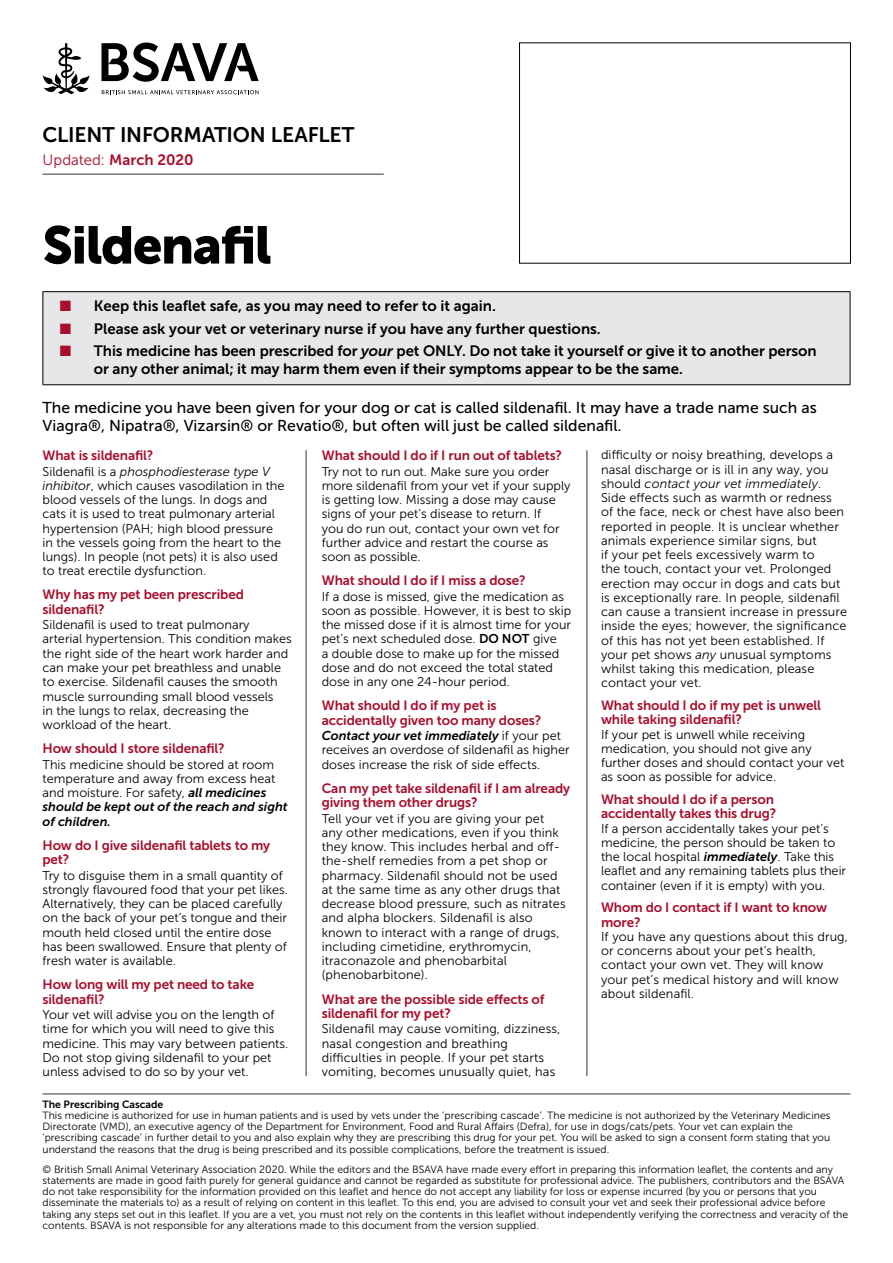
<style>
.page{position:relative;width:893px;height:1263px;background:#fff}
.page>*{position:absolute;margin:0;border:0;box-sizing:border-box;transform-origin:0 0}
.t1{font:52.5px "Museo Sans 900";letter-spacing:-.03em;color:#000}
.t2{font:21px "Museo Sans 700";letter-spacing:-.01em;color:#000}
.t3{font:15.75px/17.2px "Museo Sans 500";color:#000}
.t4{font:15px/18px "Museo Sans 700";letter-spacing:-.005em;color:#000}
.t5{font:15px "Museo Sans 700";color:#a90e2c}
.t6{font:13.5px/14.2px "Museo Sans 700";letter-spacing:-.01em;color:#a90e2c}
.t7{font:12.75px/14.2px "Museo Sans 300";color:#000}
.t8{font:italic 12.75px/14.2px "Museo Sans 700";color:#000}
.t9{font:10.5px/11.2px "Museo Sans 300";color:#000}
.t10{font:10.5px "Museo Sans 700";color:#000}
.s1{font-family:"Museo Sans 300"}
.s2{color:#a90e2c}
.s3{font-style:italic}
.s4{font-family:"Museo Sans 700";font-style:italic}
.s5{font-family:"Museo Sans 700"}
.s6{font-family:"Museo Sans 300";font-style:normal}
</style>
<div class="page">
<hr style="left:43px;top:173px;width:341px;height:2px;background:#77787b">
<div style="left:43px;top:292px;width:807px;height:93px;background:#e6e7e8"></div>
<hr style="left:43px;top:291px;width:807px;height:1px;background:#000">
<hr style="left:43px;top:292px;width:1px;height:92px;background:#000">
<hr style="left:850px;top:292px;width:1px;height:92px;background:#000">
<hr style="left:43px;top:384px;width:807px;height:1px;background:#000">
<hr style="left:43px;top:1093px;width:807px;height:2px;background:#77787b">
<svg style="left:101px;top:43px;width:158px;height:39px"></svg>
<svg style="left:102px;top:90px;width:156px;height:4px"></svg>
<svg style="left:43px;top:43px;width:47px;height:51px"></svg>
<hr style="left:305px;top:450px;width:2px;height:626px;background:#77787b">
<hr style="left:586px;top:450px;width:2px;height:626px;background:#77787b">
<div style="left:519px;top:42px;width:332px;height:222px;border:1px solid #000"></div>
<h2 class="t2" style="left:43px;top:124px;width:313px">CLIENT INFORMATION LEAFLET</h2>
<p class="t5" style="left:43px;top:151px;width:152px"><span class="s1">Updated:</span> March 2020</p>
<h1 class="t1" style="left:43px;top:215px;width:231px">Sildenafil</h1>
<p class="t4" style="left:60px;top:297px;width:438px"><span class="s2">■</span> Keep this leaflet safe, as you may need to refer to it again.</p>
<p class="t4" style="left:60px;top:319px;width:542px"><span class="s2">■</span> Please ask your vet or veterinary nurse if you have any further questions.</p>
<p class="t4" style="left:94px;top:342px;width:724px;text-indent:-34px"><span class="s2">■</span> This medicine has been prescribed for <span class="s3">your</span> pet ONLY. Do not take it yourself or give it to another person or any other animal; it may harm them even if their symptoms appear to be the same.</p>
<p class="t3" style="left:43px;top:399px;width:776px">The medicine you have been given for your dog or cat is called sildenafil. It may have a trade name such as<br>Viagra®, Nipatra®, Vizarsin® or Revatio®, but often will just be called sildenafil.</p>
<p class="t6" style="left:43px;top:448px;width:112px">What is sildenafil?</p>
<p class="t7" style="left:43px;top:464px;width:244px">Sildenafil is a <span class="s3">phosphodiesterase type V inhibitor</span>, which causes vasodilation in the blood vessels of the lungs. In dogs and cats it is used to treat pulmonary arterial hypertension (PAH; high blood pressure in the vessels going from the heart to the lungs). In people (not pets) it is also used to treat erectile dysfunction.</p>
<p class="t6" style="left:43px;top:588px;width:203px">Why has my pet been prescribed sildenafil?</p>
<p class="t7" style="left:43px;top:618px;width:251px">Sildenafil is used to treat pulmonary arterial hypertension. This condition makes the right side of the heart work harder and can make your pet breathless and unable to exercise. Sildenafil causes the smooth muscle surrounding small blood vessels<br>in the lungs to relax, decreasing the workload of the heart.</p>
<p class="t6" style="left:43px;top:741px;width:184px">How should I store sildenafil?</p>
<p class="t7" style="left:43px;top:757px;width:234px;text-align:justify">This medicine should be stored at room temperature and away from excess heat and moisture. For safety, <span class="s4">all medicines</span></p>
<p class="t8" style="left:43px;top:800px;width:247px">should be kept out of the reach and sight of children.</p>
<p class="t6" style="left:43px;top:838px;width:229px">How do I give sildenafil tablets to my pet?</p>
<p class="t7" style="left:43px;top:868px;width:247px">Try to disguise them in a small quantity of strongly flavoured food that your pet likes.<br>Alternatively, they can be placed carefully on the back of your pet’s tongue and their mouth held closed until the entire dose has been swallowed. Ensure that plenty of fresh water is available.</p>
<p class="t6" style="left:43px;top:977px;width:213px">How long will my pet need to take sildenafil?</p>
<p class="t7" style="left:43px;top:1008px;width:247px">Your vet will advise you on the length of time for which you will need to give this medicine. This may vary between patients.<br>Do not stop giving sildenafil to your pet unless advised to do so by your vet.</p>
<p class="t6" style="left:322px;top:448px;width:242px">What should I do if I run out of tablets?</p>
<p class="t7" style="left:322px;top:464px;width:250px">Try not to run out. Make sure you order more sildenafil from your vet if your supply is getting low. Missing a dose may cause signs of your pet’s disease to return. If<br>you do run out, contact your own vet for further advice and restart the course as soon as possible.</p>
<p class="t6" style="left:322px;top:573px;width:205px">What should I do if I miss a dose?</p>
<p class="t7" style="left:322px;top:589px;width:251px">If a dose is missed, give the medication as soon as possible. However, it is best to skip the missed dose if it is almost time for your pet’s next scheduled dose. <span class="s5">DO NOT</span> give<br>a double dose to make up for the missed dose and do not exceed the total stated dose in any one 24-hour period.</p>
<p class="t6" style="left:322px;top:698px;width:221px">What should I do if my pet is accidentally given too many doses?</p>
<p class="t8" style="left:322px;top:729px;width:241px">Contact your vet immediately <span class="s6">if your pet</span></p>
<p class="t7" style="left:322px;top:743px;width:249px">receives an overdose of sildenafil as higher doses increase the risk of side effects.</p>
<p class="t6" style="left:322px;top:781px;width:250px">Can my pet take sildenafil if I am already giving them other drugs?</p>
<p class="t7" style="left:322px;top:811px;width:245px">Tell your vet if you are giving your pet any other medications, even if you think they know. This includes herbal and off&shy;the-shelf remedies from a pet shop or pharmacy. Sildenafil should not be used at the same time as any other drugs that decrease blood pressure, such as nitrates and alpha blockers. Sildenafil is also known to interact with a range of drugs, including cimetidine, erythromycin, itraconazole and phenobarbital (phenobarbitone).</p>
<p class="t6" style="left:322px;top:992px;width:224px">What are the possible side effects of sildenafil for my pet?</p>
<p class="t7" style="left:322px;top:1022px;width:240px">Sildenafil may cause vomiting, dizziness, nasal congestion and breathing difficulties in people. If your pet starts vomiting, becomes unusually quiet, has</p>
<p class="t7" style="left:601px;top:448px;width:248px">difficulty or noisy breathing, develops a nasal discharge or is ill in any way, you should <span class="s3">contact your vet immediately</span>.<br>Side effects such as warmth or redness of the face, neck or chest have also been reported in people. It is unclear whether animals experience similar signs, but<br>if your pet feels excessively warm to<br>the touch, contact your vet. Prolonged erection may occur in dogs and cats but is exceptionally rare. In people, sildenafil can cause a transient increase in pressure inside the eyes; however, the significance of this has not yet been established. If your pet shows <span class="s3">any</span> unusual symptoms whilst taking this medication, please contact your vet.</p>
<p class="t6" style="left:601px;top:698px;width:221px">What should I do if my pet is unwell while taking sildenafil?</p>
<p class="t7" style="left:601px;top:727px;width:245px">If your pet is unwell while receiving medication, you should not give any further doses and should contact your vet as soon as possible for advice.</p>
<p class="t6" style="left:601px;top:792px;width:177px">What should I do if a person accidentally takes this drug?</p>
<p class="t7" style="left:601px;top:821px;width:247px">If a person accidentally takes your pet’s medicine, the person should be taken to the local hospital <span class="s4">immediately</span>. Take this leaflet and any remaining tablets plus their container (even if it is empty) with you.</p>
<p class="t6" style="left:601px;top:900px;width:228px">Whom do I contact if I want to know more?</p>
<p class="t7" style="left:601px;top:929px;width:248px">If you have any questions about this drug, or concerns about your pet’s health, contact your own vet. They will know your pet’s medical history and will know about sildenafil.</p>
<p class="t10" style="left:43px;top:1098px;width:122px">The Prescribing Cascade</p>
<p class="t9" style="left:43px;top:1110px;width:789px">This medicine is authorized for use in human patients and is used by vets under the ‘prescribing cascade’. The medicine is not authorized by the Veterinary Medicines Directorate (VMD), an executive agency of the Department for Environment, Food and Rural Affairs (Defra), for use in dogs/cats/pets. Your vet can explain the ‘prescribing cascade’ in further detail to you and also explain why they are prescribing this drug for your pet. You will be asked to sign a consent form stating that you understand the reasons that the drug is being prescribed and its possible complications, before the treatment is issued.</p>
<p class="t9" style="left:43px;top:1163px;width:807px">© British Small Animal Veterinary Association 2020. While the editors and the BSAVA have made every effort in preparing this information leaflet, the contents and any statements are made in good faith purely for general guidance and cannot be regarded as substitute for professional advice. The publishers, contributors and the BSAVA do not take responsibility for the information provided on this leaflet and hence do not accept any liability for loss or expense incurred (by you or persons that you disseminate the materials to) as a result of relying on content in this leaflet. To this end, you are advised to consult your vet and seek their professional advice before taking any steps set out in this leaflet. If you are a vet, you must not rely on the contents in this leaflet without independently verifying the correctness and veracity of the contents. BSAVA is not responsible for any alterations made to this document from the version supplied.</p>
</div>
